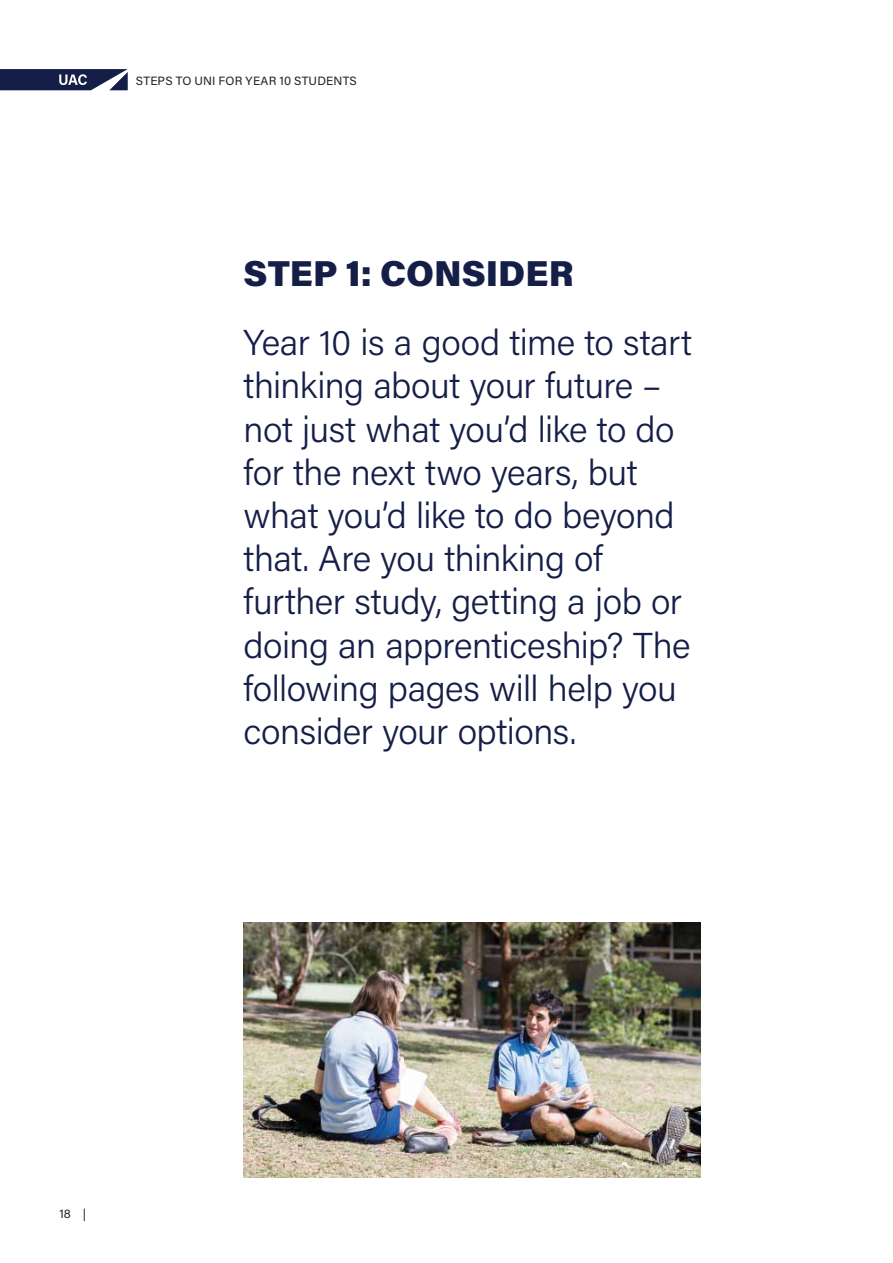
<style>
.page{position:relative;width:893px;height:1263px;background:#fff}
.page>*{position:absolute;margin:0;border:0;box-sizing:border-box;transform-origin:0 0}
.t1{font:300 36px/43.2px "Acumin Pro";letter-spacing:-.015em;color:#151e47}
.t2{font:900 36px "Acumin Pro";color:#151e47}
.t3{font:12px "Acumin Pro";letter-spacing:.015em;color:#231f20}
</style>
<div class="page">
<svg style="left:0;top:69px;width:128px;height:21px;background:#343c60"></svg>
<img style="left:244px;top:923px;width:456px;height:255px">
<p class="t3" style="left:136px;top:76px;width:222px">STEPS TO UNI FOR YEAR 10 STUDENTS</p>
<p class="t2" style="left:244px;top:253px;width:332px">STEP 1: CONSIDER</p>
<p class="t1" style="left:244px;top:323px;width:450px">Year 10 is a good time to start thinking about your future – not just what you’d like to do for the next two years, but what you’d like to do beyond that. Are you thinking of further study, getting a job or doing an apprenticeship? The following pages will help you consider your options.</p>
<p class="t3" style="left:59px;top:1209px;width:28px">18 |</p>
</div>
